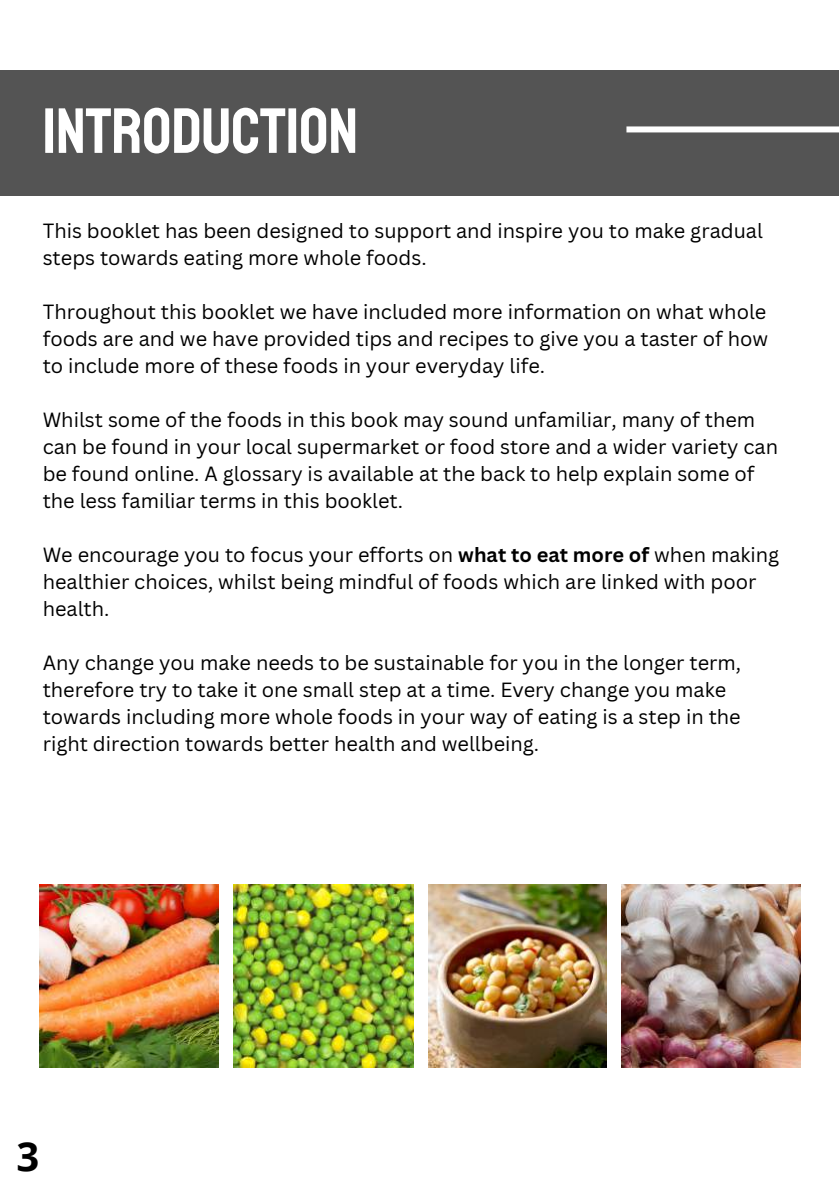
<style>
.page{position:relative;width:839px;height:1191px;background:#fff}
.page>*{position:absolute;margin:0;border:0;box-sizing:border-box;transform-origin:0 0}
.t1{font:64px "Staatliches";color:#fff}
.t2{font:700 40px "Open Sans";color:#000}
.t3{font:20px/27px "Canva Sans";color:#000}
.s1{font-weight:700}
</style>
<div class="page">
<img style="left:39px;top:885px;width:179px;height:183px">
<img style="left:233px;top:885px;width:180px;height:183px">
<img style="left:428px;top:885px;width:178px;height:183px">
<img style="left:621px;top:885px;width:179px;height:183px">
<div style="left:0;top:70px;width:838px;height:125px;background:#545454"></div>
<div style="left:626px;top:126px;width:212px;height:6px;background:#fff"></div>
<h1 class="t1" style="left:43px;top:92px;width:317px">INTRODUCTION</h1>
<p class="t3" style="left:43px;top:217px;width:721px">This booklet has been designed to support and inspire you to make gradual steps towards eating more whole foods.</p>
<p class="t3" style="left:43px;top:298px;width:727px;text-align:justify">Throughout this booklet we have included more information on what whole foods are and we have provided tips and recipes to give you a taster of how to include more of these foods in your everyday life.</p>
<p class="t3" style="left:43px;top:406px;width:737px">Whilst some of the foods in this book may sound unfamiliar, many of them can be found in your local supermarket or food store and a wider variety can be found online. A glossary is available at the back to help explain some of the less familiar terms in this booklet.</p>
<p class="t3" style="left:43px;top:541px;width:738px">We encourage you to focus your efforts on <span class="s1">what to eat more of</span> when making healthier choices, whilst being mindful of foods which are linked with poor health.</p>
<p class="t3" style="left:43px;top:649px;width:700px">Any change you make needs to be sustainable for you in the longer term, therefore try to take it one small step at a time. Every change you make towards including more whole foods in your way of eating is a step in the right direction towards better health and wellbeing.</p>
<h2 class="t2" style="left:17px;top:1128px;width:24px">3</h2>
</div>
